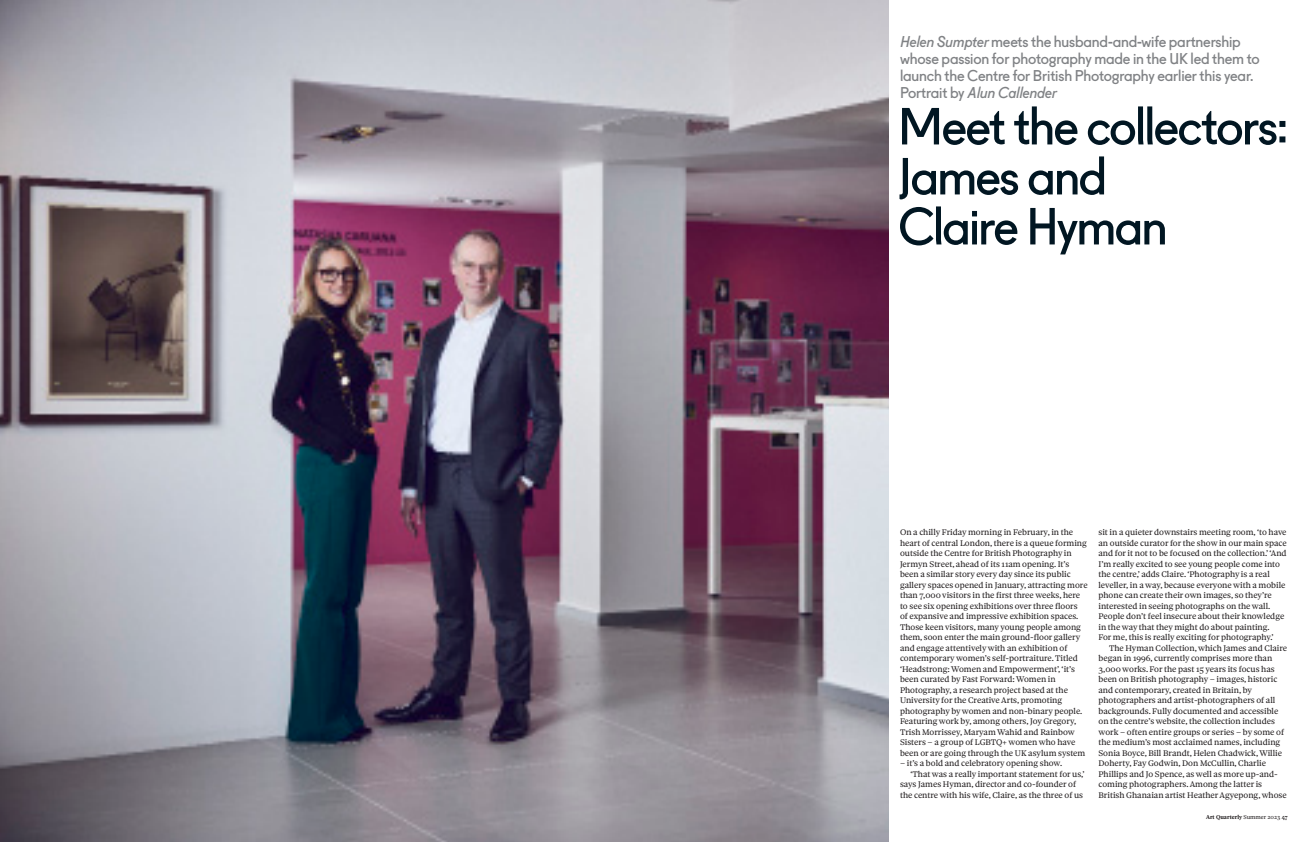
<style>
.page{position:relative;width:1316px;height:842px;background:#fff}
.page>*{position:absolute;margin:0;border:0;box-sizing:border-box;transform-origin:0 0}
._00_headline_52_52{font:50px/50px "Fugue Art Fund";letter-spacing:-.035em;color:#011622}
._10_standfirst___fug{font:15px/17px "Fugue Art Fund";letter-spacing:-.01em;color:#808285}
._20_sole_text___inde{font:8.8px/10.5px "Sole Serif Text";color:#231f20}
._20_sole_text{font:8.8px/10.5px "Sole Serif Text";color:#231f20}
._99_folio___right{font:700 6px "Sole Serif Text";color:#231f20}
.s1{font-style:italic}
.s2{font-weight:400}
</style>
<div class="page">
<img style="left:0;top:0;width:888px;height:842px">
<p class="_10_standfirst___fug" style="left:900px;top:32px;width:361px"><span class="s1">Helen Sumpter</span> meets the husband-and-wife partnership whose passion for photography made in the UK led them to launch the Centre for British Photography earlier this year.<br>Portrait by <span class="s1">Alun Callender</span></p>
<p class="_00_headline_52_52" style="left:898px;top:97px;width:392px">Meet the collectors:<br>James and<br>Claire Hyman</p>
<p class="_20_sole_text" style="left:900px;top:527px;width:189px">On a chilly Friday morning in February, in the heart of central London, there is a queue forming outside the Centre for British Photography in Jermyn Street, ahead of its 11am opening. It’s been a similar story every day since its public gallery spaces opened in January, attracting more than 7,000 visitors in the first three weeks, here to see six opening exhibitions over three floors of expansive and impressive exhibition spaces.<br>Those keen visitors, many young people among them, soon enter the main ground-floor gallery and engage attentively with an exhibition of contemporary women’s self-portraiture. Titled ‘Headstrong: Women and Empowerment’, ‘it’s been curated by Fast Forward: Women in Photography, a research project based at the University for the Creative Arts, promoting photography by women and non-binary people.<br>Featuring work by, among others, Joy Gregory, Trish Morrissey, Maryam Wahid and Rainbow Sisters – a group of LGBTQ+ women who have been or are going through the UK asylum system</p>
<p class="_20_sole_text" style="left:900px;top:758px;width:164px">– it’s a bold and celebratory opening show.</p>
<p class="_20_sole_text___inde" style="left:900px;top:769px;width:186px;text-indent:10px">‘That was a really important statement for us,’ says James Hyman, director and co-founder of the centre with his wife, Claire, as the three of us</p>
<p class="_20_sole_text___inde" style="left:1098px;top:527px;width:190px">sit in a quieter downstairs meeting room, ‘to have an outside curator for the show in our main space and for it not to be focused on the collection.’ ‘And I’m really excited to see young people come into the centre,’ adds Claire. ‘Photography is a real leveller, in a way, because everyone with a mobile phone can create their own images, so they’re interested in seeing photographs on the wall.<br>People don’t feel insecure about their knowledge in the way that they might do about painting.<br>For me, this is really exciting for photography.’</p>
<p class="_20_sole_text___inde" style="left:1098px;top:643px;width:190px;text-indent:10px">The Hyman Collection, which James and Claire began in 1996, currently comprises more than 3,000 works. For the past 15 years its focus has been on British photography – images, historic and contemporary, created in Britain, by photographers and artist-photographers of all backgrounds. Fully documented and accessible on the centre’s website, the collection includes work – often entire groups or series – by some of the medium’s most acclaimed names, including Sonia Boyce, Bill Brandt, Helen Chadwick, Willie Doherty, Fay Godwin, Don McCullin, Charlie Phillips and Jo Spence, as well as more up-and&shy;coming photographers. Among the latter is British Ghanaian artist Heather Agyepong, whose</p>
<p class="_99_folio___right" style="left:1205px;top:813px;width:83px">Art Quarterly <span class="s2">Summer 2023</span> 47</p>
</div>
